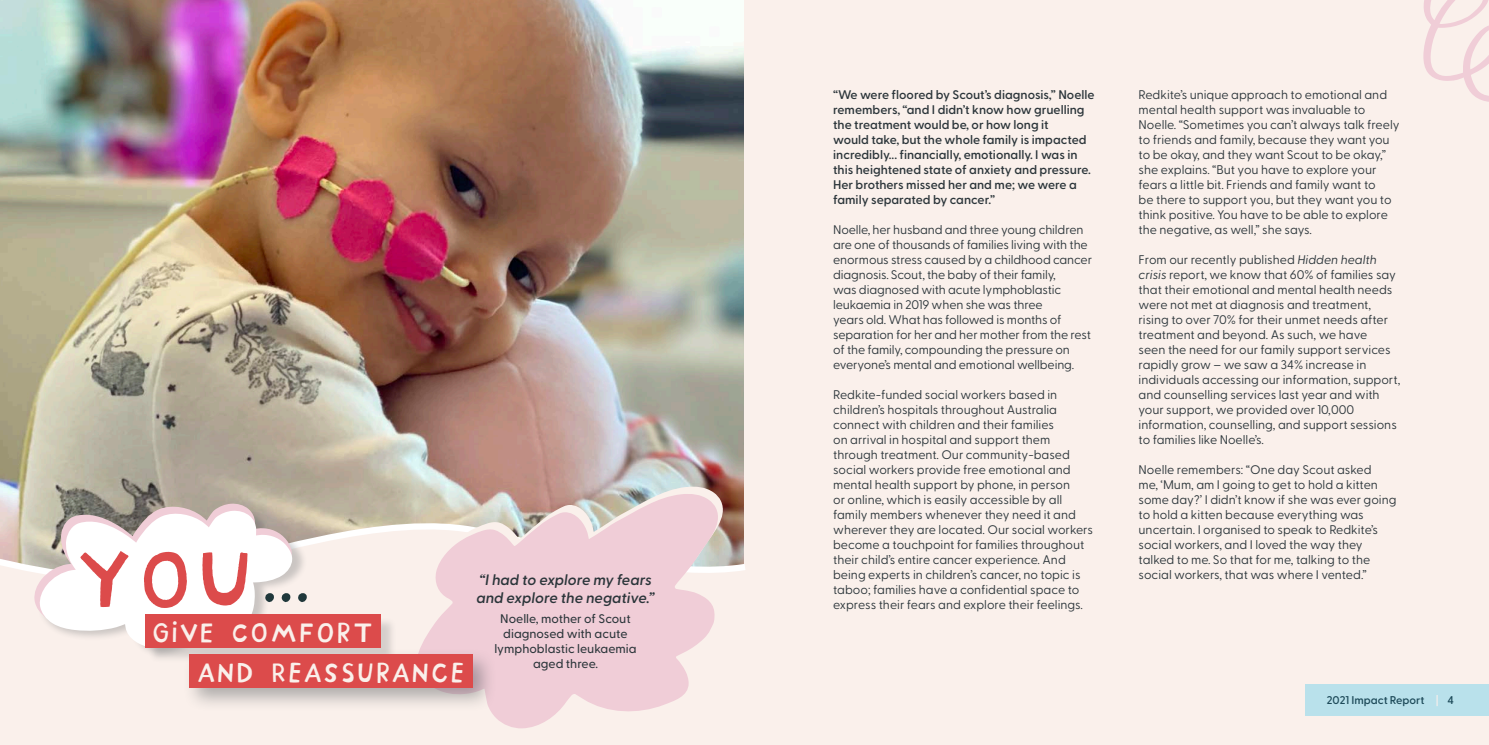
<style>
.page{position:relative;width:1489px;height:745px;background:#fff}
.page>*{position:absolute;margin:0;border:0;box-sizing:border-box;transform-origin:0 0}
.t1{font:77.88px "Matilda";color:#20383b}
.t2{font:26.25px/39.5px "Matilda";color:#faf0eb}
.t3{font:italic 600 15px/18px "Greycliff CF";color:#2b353a}
.t4{font:12.5px/15px "Greycliff CF";color:#2b353a}
.t5{font:600 12.5px/15px "Greycliff CF";color:#2b353a}
.t6{font:500 12.5px/15px "Greycliff CF";color:#2b353a;text-align:center}
.t7{font:600 11.25px "Greycliff CF";color:#1e4b5a}
.s1{font-style:italic}
.s2{font-weight:500;color:#faf0eb}
</style>
<div class="page">
<div style="left:0;top:0;width:1488px;height:744px;background:#faf0eb"></div>
<img style="left:0;top:0;width:743px;height:509px">
<svg style="left:0;top:509px;width:745px;height:63px"></svg>
<svg style="left:1423px;top:0;width:65px;height:102px"></svg>
<div style="left:37px;top:505px;width:270px;height:153px;background:#2b353a;opacity:.23"></div>
<svg style="left:34px;top:503px;width:258px;height:145px;background:#ead8d6"></svg>
<svg style="left:415px;top:485px;width:314px;height:87px;background:#beaaa2"></svg>
<svg style="left:410px;top:493px;width:314px;height:235px;fill:#f0cdd7"></svg>
<div style="left:147px;top:616px;width:249px;height:47px;background:#2b353a;opacity:.18"></div>
<div style="left:145px;top:614px;width:236px;height:33px;background:#dc4b4b"></div>
<div style="left:183px;top:647px;width:314px;height:64px;background:#2b353a;opacity:.37"></div>
<div style="left:190px;top:654px;width:283px;height:33px;background:#dc4b4b"></div>
<div style="left:1305px;top:684px;width:183px;height:31px;background:#b9e1eb"></div>
<h1 class="t1" style="left:261px;top:537px;width:51px">...</h1>
<h2 class="t2" style="left:197px;top:613px;width:270px;text-indent:-46px">GIVE COMFORT<br>AND REASSURANCE</h2>
<p class="t3" style="left:476px;top:569px;width:180px">“I had to explore my fears and explore the negative.”</p>
<p class="t6" style="left:494px;top:610px;width:144px">Noelle, mother of Scout diagnosed with acute lymphoblastic leukaemia aged three.</p>
<p class="t5" style="left:833px;top:86px;width:263px">“We were floored by Scout’s diagnosis,” Noelle remembers, “and I didn’t know how gruelling the treatment would be, or how long it<br>would take, but the whole family is impacted incredibly... financially, emotionally. I was in this heightened state of anxiety and pressure.<br>Her brothers missed her and me; we were a family separated by cancer.”</p>
<p class="t4" style="left:833px;top:221px;width:260px">Noelle, her husband and three young children are one of thousands of families living with the enormous stress caused by a childhood cancer diagnosis. Scout, the baby of their family,<br>was diagnosed with acute lymphoblastic leukaemia in 2019 when she was three<br>years old. What has followed is months of separation for her and her mother from the rest of the family, compounding the pressure on everyone’s mental and emotional wellbeing.</p>
<p class="t4" style="left:833px;top:386px;width:261px">Redkite-funded social workers based in children’s hospitals throughout Australia connect with children and their families<br>on arrival in hospital and support them through treatment. Our community-based social workers provide free emotional and mental health support by phone, in person<br>or online, which is easily accessible by all family members whenever they need it and wherever they are located. Our social workers become a touchpoint for families throughout their child’s entire cancer experience. And being experts in children’s cancer, no topic is taboo; families have a confidential space to express their fears and explore their feelings.</p>
<p class="t4" style="left:1138px;top:86px;width:262px">Redkite’s unique approach to emotional and mental health support was invaluable to Noelle. “Sometimes you can’t always talk freely to friends and family, because they want you to be okay, and they want Scout to be okay,” she explains. “But you have to explore your fears a little bit. Friends and family want to<br>be there to support you, but they want you to think positive. You have to be able to explore the negative, as well,” she says.</p>
<p class="t4" style="left:1138px;top:251px;width:263px">From our recently published <span class="s1">Hidden health crisis</span> report, we know that 60% of families say that their emotional and mental health needs were not met at diagnosis and treatment, rising to over 70% for their unmet needs after treatment and beyond. As such, we have<br>seen the need for our family support services rapidly grow – we saw a 34% increase in individuals accessing our information, support, and counselling services last year and with your support, we provided over 10,000 information, counselling, and support sessions to families like Noelle’s.</p>
<p class="t4" style="left:1138px;top:461px;width:259px">Noelle remembers: “One day Scout asked<br>me, ‘Mum, am I going to get to hold a kitten some day?’ I didn’t know if she was ever going to hold a kitten because everything was uncertain. I organised to speak to Redkite’s social workers, and I loved the way they talked to me. So that for me, talking to the social workers, that was where I vented.”</p>
<p class="t7" style="left:1326px;top:690px;width:129px">2021 Impact Report <span class="s2">|</span> 4</p>
</div>
